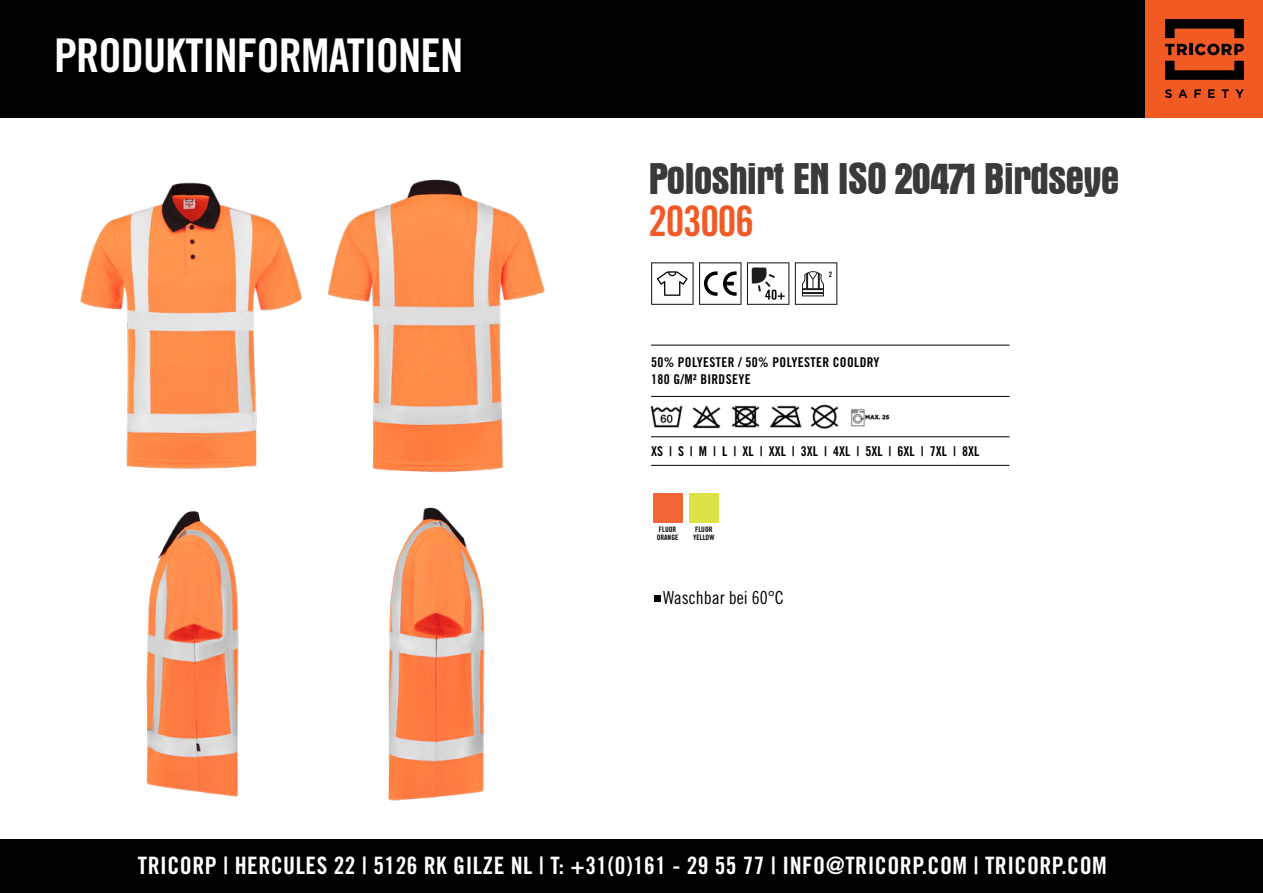
<style>
.page{position:relative;width:1263px;height:893px;background:#fff}
.page>*{position:absolute;margin:0;border:0;box-sizing:border-box;transform-origin:0 0}
.t1{font:46.5px "Trade Gothic LT Std Bd Cn 20";letter-spacing:-.02em;color:#fff}
.t2{font:700 condensed 45px "Aurora BT";letter-spacing:-.025em;color:#393b38}
.t3{font:42px "Trade Gothic LT Std Bd Cn 20";letter-spacing:-.03em;color:#f15a25}
.t4{font:24px "Trade Gothic LT Std Bd Cn 20";letter-spacing:.02em;color:#fff}
.t5{font:18px "Trade Gothic LT Std Cn 18";color:#000}
.t6{font:13.5px/16.5px "Trade Gothic LT Std Bd Cn 20";letter-spacing:.025em;color:#000}
.t7{font:13.5px "Trade Gothic LT Std Bd Cn 20";color:#000}
.t8{font:7.5px/7.5px "Trade Gothic LT Std Bd Cn 20";color:#000}
</style>
<div class="page">
<div style="left:0;top:0;width:1263px;height:117px;background:#000"></div>
<div style="left:1146px;top:0;width:117px;height:117px;background:#f15a22"></div>
<svg style="left:1165px;top:44px;width:79px;height:11px"></svg>
<svg style="left:1165px;top:19px;width:79px;height:19px"></svg>
<svg style="left:1165px;top:61px;width:79px;height:19px"></svg>
<svg style="left:1165px;top:89px;width:7px;height:9px"></svg>
<svg style="left:1178px;top:89px;width:9px;height:9px"></svg>
<svg style="left:1194px;top:89px;width:7px;height:9px"></svg>
<svg style="left:1208px;top:89px;width:7px;height:9px"></svg>
<svg style="left:1222px;top:89px;width:7px;height:9px"></svg>
<svg style="left:1235px;top:89px;width:9px;height:9px"></svg>
<div style="left:0;top:839px;width:1263px;height:54px;background:#000"></div>
<img style="left:80px;top:182px;width:206px;height:287px">
<img style="left:286px;top:179px;width:259px;height:294px">
<hr style="left:651px;top:345px;width:358px;height:1px;background:#000">
<hr style="left:651px;top:396px;width:358px;height:1px;background:#000">
<hr style="left:651px;top:436px;width:358px;height:1px;background:#000">
<hr style="left:651px;top:465px;width:358px;height:1px;background:#000">
<img style="left:650px;top:405px;width:33px;height:23px">
<img style="left:692px;top:405px;width:29px;height:24px">
<img style="left:731px;top:405px;width:29px;height:23px">
<img style="left:769px;top:405px;width:33px;height:23px">
<img style="left:810px;top:404px;width:29px;height:25px">
<img style="left:851px;top:408px;width:39px;height:18px">
<img style="left:653px;top:493px;width:29px;height:29px">
<img style="left:689px;top:493px;width:29px;height:29px">
<svg style="left:651px;top:262px;width:90px;height:43px"></svg>
<svg style="left:747px;top:262px;width:42px;height:43px"></svg>
<svg style="left:795px;top:262px;width:42px;height:43px"></svg>
<img style="left:146px;top:511px;width:93px;height:286px">
<img style="left:388px;top:507px;width:97px;height:294px">
<svg style="left:654px;top:596px;width:6px;height:6px"></svg>
<h1 class="t1" style="left:54px;top:28px;width:411px">PRODUKTINFORMATIONEN</h1>
<h2 class="t2" style="left:648px;top:153px;width:473px">Poloshirt EN ISO 20471 Birdseye</h2>
<h3 class="t3" style="left:648px;top:196px;width:107px">203006</h3>
<p class="t8" style="left:829px;top:270px;width:5px">2</p>
<p class="t6" style="left:651px;top:354px;width:230px">50% POLYESTER / 50% POLYESTER COOLDRY<br>180 G/M² BIRDSEYE</p>
<p class="t7" style="left:651px;top:443px;width:330px">XS | S | M | L | XL | XXL | 3XL | 4XL | 5XL | 6XL | 7XL | 8XL</p>
<p class="t8" style="left:657px;top:526px;width:23px">FLUOR<br>ORANGE</p>
<p class="t8" style="left:693px;top:526px;width:23px">FLUOR<br>YELLOW</p>
<p class="t5" style="left:663px;top:587px;width:122px">Waschbar bei 60°C</p>
<p class="t4" style="left:138px;top:851px;width:970px">TRICORP | HERCULES 22 | 5126 RK GILZE NL | T: +31(0)161 - 29 55 77 | INFO@TRICORP.COM | TRICORP.COM</p>
</div>
